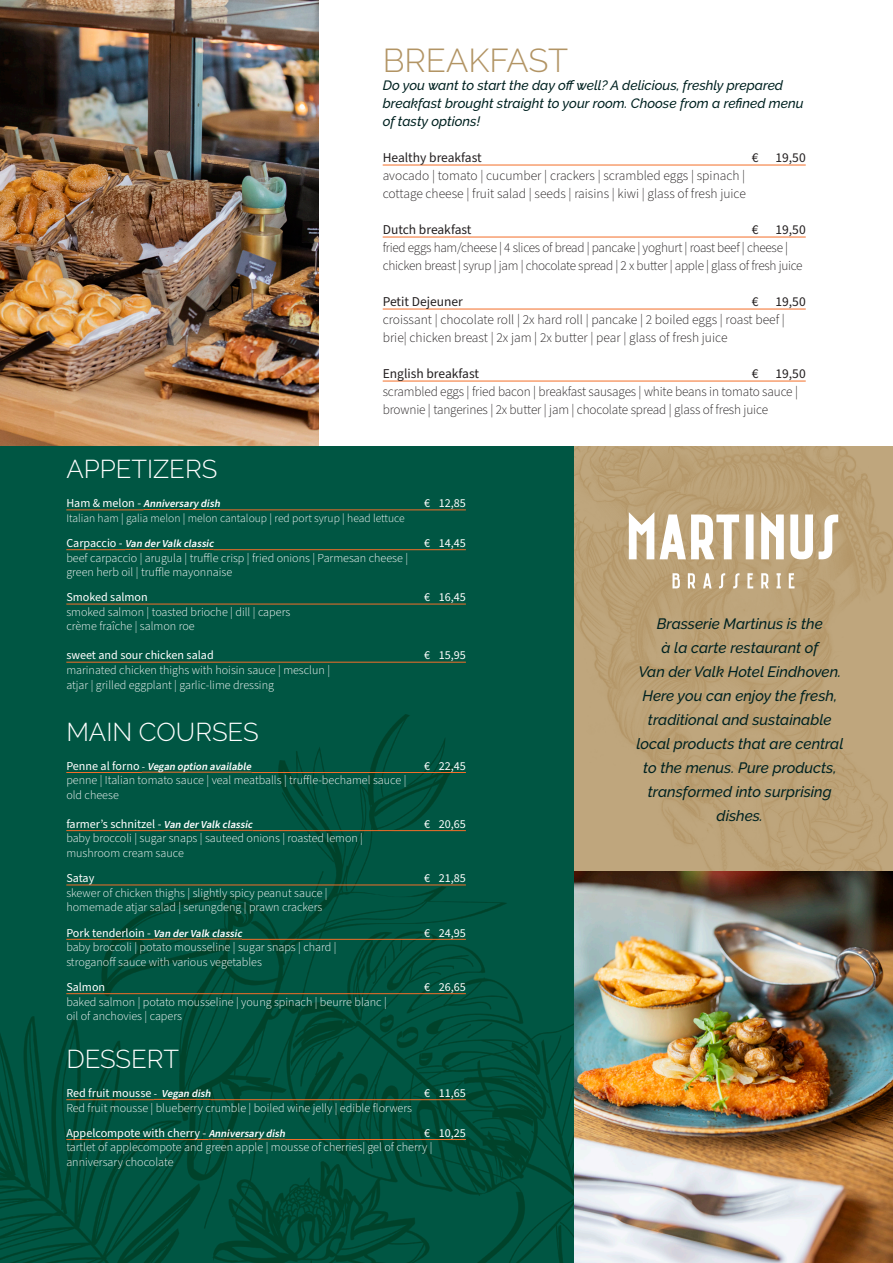
<style>
.page{position:relative;width:893px;height:1263px;background:#fff}
.page>*{position:absolute;margin:0;border:0;box-sizing:border-box;transform-origin:0 0}
.t1{font:300 33px "Raleway";color:#b29464}
.t2{font:300 25.8px "Raleway";color:#fff}
.t3{font:italic 500 15px/24px "Raleway";color:#002221;text-align:center}
.t4{font:300 13.5px/18px "Source Sans Pro";letter-spacing:-.01em;color:#231f20}
.t5{font:italic 500 13.5px/18px "Raleway";color:#002221}
.t6{font:13.5px "Source Sans Pro";color:#231f20}
.t7{font:300 12.15px/14.5px "Source Sans Pro";color:#fff}
.t8{font:12.15px "Source Sans Pro";color:#fff}
.t9{font:300 11.55px "Source Sans Pro";color:#fff}
.t10{font:italic 600 10.65px "Source Sans Pro";color:#fff}
.s1{font-weight:400;font-style:normal;font-size:12.15px}
.s2{font-weight:400;font-style:normal}
.s3{font-weight:600;font-style:italic;font-size:10.65px}
.s4{font-size:10.65px}
</style>
<div class="page">
<img style="left:0;top:0;width:319px;height:446px">
<div style="left:0;top:446px;width:668px;height:817px;background:#005643"></div>
<img style="left:0;top:714px;width:574px;height:549px">
<img style="left:574px;top:446px;width:319px;height:817px">
<hr style="left:383px;top:165px;width:423px;height:1px;background:#f36e28">
<hr style="left:383px;top:237px;width:423px;height:1px;background:#f36e28">
<hr style="left:383px;top:309px;width:423px;height:1px;background:#f36e28">
<hr style="left:383px;top:381px;width:423px;height:1px;background:#f36e28">
<svg style="left:629px;top:512px;width:209px;height:76px"></svg>
<hr style="left:66px;top:509px;width:78px;height:1px;background:#f36e28">
<hr style="left:144px;top:509px;width:76px;height:1px;background:#f36e28">
<hr style="left:220px;top:509px;width:246px;height:1px;background:#f36e28">
<hr style="left:66px;top:549px;width:59px;height:1px;background:#f36e28">
<hr style="left:125px;top:549px;width:89px;height:1px;background:#f36e28">
<hr style="left:214px;top:549px;width:252px;height:1px;background:#f36e28">
<hr style="left:66px;top:604px;width:400px;height:1px;background:#f36e28">
<hr style="left:66px;top:662px;width:400px;height:1px;background:#f36e28">
<hr style="left:66px;top:772px;width:76px;height:1px;background:#f36e28">
<hr style="left:142px;top:772px;width:109px;height:1px;background:#f36e28">
<hr style="left:251px;top:772px;width:215px;height:1px;background:#f36e28">
<hr style="left:66px;top:830px;width:98px;height:1px;background:#f36e28">
<hr style="left:164px;top:830px;width:88px;height:1px;background:#f36e28">
<hr style="left:252px;top:830px;width:214px;height:1px;background:#f36e28">
<hr style="left:66px;top:885px;width:400px;height:1px;background:#f36e28">
<hr style="left:66px;top:939px;width:87px;height:1px;background:#f36e28">
<hr style="left:153px;top:939px;width:89px;height:1px;background:#f36e28">
<hr style="left:242px;top:939px;width:224px;height:1px;background:#f36e28">
<hr style="left:66px;top:993px;width:400px;height:1px;background:#f36e28">
<hr style="left:66px;top:1099px;width:88px;height:1px;background:#f36e28">
<hr style="left:154px;top:1099px;width:57px;height:1px;background:#f36e28">
<hr style="left:211px;top:1099px;width:255px;height:1px;background:#f36e28">
<hr style="left:66px;top:1139px;width:143px;height:1px;background:#f36e28">
<hr style="left:209px;top:1139px;width:76px;height:1px;background:#f36e28">
<hr style="left:285px;top:1139px;width:181px;height:1px;background:#f36e28">
<p class="t1" style="left:383px;top:41px;width:187px">BREAKFAST</p>
<p class="t5" style="left:383px;top:76px;width:422px">Do you want to start the day off well? A delicious, freshly prepared breakfast brought straight to your room. Choose from a refined menu of tasty options!</p>
<p class="t6" style="left:383px;top:149px;width:100px">Healthy breakfast</p>
<p class="t6" style="left:752px;top:149px;width:8px">€</p>
<p class="t6" style="left:775px;top:149px;width:32px">19,50</p>
<p class="t4" style="left:383px;top:167px;width:365px">avocado | tomato | cucumber | crackers | scrambled eggs | spinach | cottage cheese | fruit salad | seeds | raisins | kiwi | glass of fresh juice</p>
<p class="t6" style="left:383px;top:221px;width:90px">Dutch breakfast</p>
<p class="t6" style="left:752px;top:221px;width:8px">€</p>
<p class="t6" style="left:775px;top:221px;width:32px">19,50</p>
<p class="t4" style="left:383px;top:239px;width:421px">fried eggs ham/cheese | 4 slices of bread | pancake | yoghurt | roast beef | cheese | chicken breast | syrup | jam | chocolate spread | 2 x butter | apple | glass of fresh juice</p>
<p class="t6" style="left:383px;top:293px;width:82px">Petit Dejeuner</p>
<p class="t6" style="left:752px;top:293px;width:8px">€</p>
<p class="t6" style="left:775px;top:293px;width:32px">19,50</p>
<p class="t4" style="left:383px;top:311px;width:404px">croissant | chocolate roll | 2x hard roll | pancake | 2 boiled eggs | roast beef | brie| chicken breast | 2x jam | 2x butter | pear | glass of fresh juice</p>
<p class="t6" style="left:383px;top:365px;width:98px">English breakfast</p>
<p class="t6" style="left:752px;top:365px;width:8px">€</p>
<p class="t6" style="left:775px;top:365px;width:32px">19,50</p>
<p class="t4" style="left:383px;top:383px;width:417px">scrambled eggs | fried bacon | breakfast sausages | white beans in tomato sauce | brownie | tangerines | 2x butter | jam | chocolate spread | glass of fresh juice</p>
<p class="t2" style="left:66px;top:454px;width:152px">APPETIZERS</p>
<p class="t10" style="left:66px;top:496px;width:158px"><span class="s1">H a m &amp; m e l o n -</span> Anniversary dish</p>
<p class="t8" style="left:424px;top:495px;width:43px">€ 12,85</p>
<p class="t9" style="left:66px;top:510px;width:340px">Italian ham | galia melon | melon cantaloup | red port syrup | head lettuce</p>
<p class="t10" style="left:66px;top:536px;width:151px"><span class="s1">C a r p a c c i o -</span> Van derValk classic</p>
<p class="t8" style="left:424px;top:535px;width:43px">€ 14,45</p>
<p class="t7" style="left:66px;top:551px;width:343px">beef carpaccio | arugula | truffle crisp | fried onions | Parmesan cheese |</p>
<p class="t7" style="left:66px;top:565px;width:167px">green herb oil | truffle mayonnaise</p>
<p class="t8" style="left:66px;top:589px;width:83px">Smoked salmon</p>
<p class="t8" style="left:424px;top:589px;width:43px">€ 16,45</p>
<p class="t7" style="left:66px;top:605px;width:226px">smoked salmon | toasted brioche | dill | capers</p>
<p class="t7" style="left:66px;top:619px;width:130px">crème fraîche | salmon roe</p>
<p class="t8" style="left:66px;top:647px;width:149px">sweet and sour chicken salad</p>
<p class="t8" style="left:424px;top:647px;width:43px">€ 15,95</p>
<p class="t7" style="left:66px;top:663px;width:265px">marinated chicken thighs with hoisin sauce | mesclun |</p>
<p class="t7" style="left:66px;top:678px;width:209px">atjar | grilled eggplant | garlic-lime dressing</p>
<p class="t2" style="left:66px;top:717px;width:194px">MAIN COURSES</p>
<p class="t10" style="left:66px;top:759px;width:189px"><span class="s1">P e n n e a l fo r n o</span> <span class="s2">-</span> Vegan option available</p>
<p class="t8" style="left:424px;top:758px;width:43px">€ 22,45</p>
<p class="t7" style="left:66px;top:773px;width:342px">penne | Italian tomato sauce | veal meatballs | truffle-bechamel sauce |</p>
<p class="t7" style="left:66px;top:788px;width:54px">old cheese</p>
<p class="t8" style="left:66px;top:816px;width:190px">farmer’s schnitzel - <span class="s3">Van derValk classic</span></p>
<p class="t8" style="left:424px;top:816px;width:43px">€ 20,65</p>
<p class="t7" style="left:66px;top:831px;width:298px">baby broccoli | sugar snaps | sauteed onions | roasted lemon | mushroom cream sauce</p>
<p class="t8" style="left:66px;top:870px;width:30px">Satay</p>
<p class="t8" style="left:424px;top:870px;width:43px">€ 21,85</p>
<p class="t7" style="left:66px;top:886px;width:263px">skewer of chicken thighs | slightly spicy peanut sauce |</p>
<p class="t7" style="left:66px;top:900px;width:258px">homemade atjar salad | serungdeng | prawn crackers</p>
<p class="t10" style="left:66px;top:926px;width:180px"><span class="s1">Po r k te n d e r l o i n -</span> Van derValk classic</p>
<p class="t8" style="left:424px;top:924px;width:43px">€ 24,95</p>
<p class="t7" style="left:66px;top:940px;width:272px">baby broccoli | potato mousseline | sugar snaps | chard |</p>
<p class="t7" style="left:66px;top:955px;width:197px">stroganoff sauce with various vegetables</p>
<p class="t8" style="left:66px;top:979px;width:40px">Salmon</p>
<p class="t8" style="left:424px;top:979px;width:43px">€ 26,65</p>
<p class="t7" style="left:66px;top:994px;width:322px">baked salmon | potato mousseline | young spinach | beurre blanc |</p>
<p class="t7" style="left:66px;top:1009px;width:117px">oil of anchovies | capers</p>
<p class="t2" style="left:66px;top:1044px;width:114px">DESSERT</p>
<p class="t8" style="left:66px;top:1085px;width:149px">Red fruit mousse <span class="s4">-</span> <span class="s3">Vegan dish</span></p>
<p class="t8" style="left:424px;top:1085px;width:43px">€ 11,65</p>
<p class="t7" style="left:66px;top:1100px;width:347px">Red fruit mousse | blueberry crumble | boiled wine jelly | edible florwers</p>
<p class="t8" style="left:66px;top:1125px;width:223px">Appelcompote with cherry - <span class="s3">Anniversary dish</span></p>
<p class="t8" style="left:424px;top:1125px;width:43px">€ 10,25</p>
<p class="t7" style="left:66px;top:1140px;width:368px">tartlet of applecompote and green apple | mousse of cherries| gel of cherry |</p>
<p class="t7" style="left:66px;top:1155px;width:109px">anniversary chocolate</p>
<p class="t3" style="left:636px;top:611px;width:209px">Brasserie Martinus is the<br>à la carte restaurant of<br>Van der Valk Hotel Eindhoven.<br>Here you can enjoy the fresh, traditional and sustainable local products that are central to the menus. Pure products, transformed into surprising dishes.</p>
</div>
